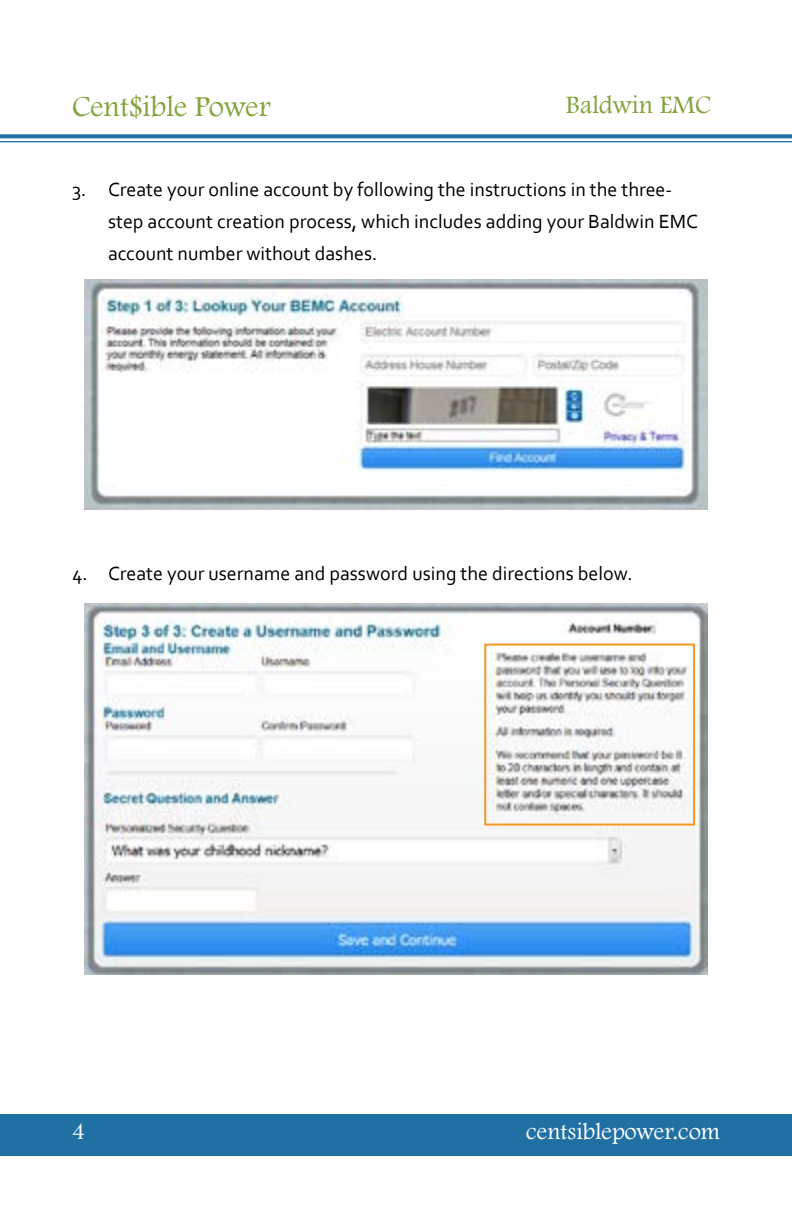
<style>
.page{position:relative;width:792px;height:1224px;background:#fff}
.page>*{position:absolute;margin:0;border:0;box-sizing:border-box;transform-origin:0 0}
.t1{font:30px "Footlight MT Light";color:#83a43e}
.t2{font:26px "Footlight MT Light";color:#83a43e}
.t3{font:24px "Footlight MT Light";color:#fff}
.t4{font:20px/32px "Corbel";color:#000}
</style>
<div class="page">
<div style="left:0;top:1114px;width:792px;height:42px;background:#2070a3"></div>
<svg style="left:0;top:134px;width:792px;height:4px;background:#337cab"></svg>
<hr style="left:0;top:141px;width:792px;height:1px;background:#2070a3">
<img style="left:84px;top:279px;width:624px;height:231px">
<img style="left:84px;top:603px;width:624px;height:371px">
<div style="left:484px;top:644px;width:211px;height:182px;border:2px solid #f49822"></div>
<h1 class="t1" style="left:72px;top:88px;width:200px">Cent$ible Power</h1>
<h2 class="t2" style="left:566px;top:89px;width:147px">Baldwin EMC</h2>
<p class="t4" style="left:108px;top:173px;width:591px;text-indent:-36px">3. Create your online account by following the instructions in the three&shy;step account creation process, which includes adding your Baldwin EMC account number without dashes.</p>
<p class="t4" style="left:72px;top:557px;width:562px">4. Create your username and password using the directions below.</p>
<p class="t3" style="left:72px;top:1117px;width:15px">4</p>
<p class="t3" style="left:526px;top:1117px;width:195px">centsiblepower.com</p>
</div>
